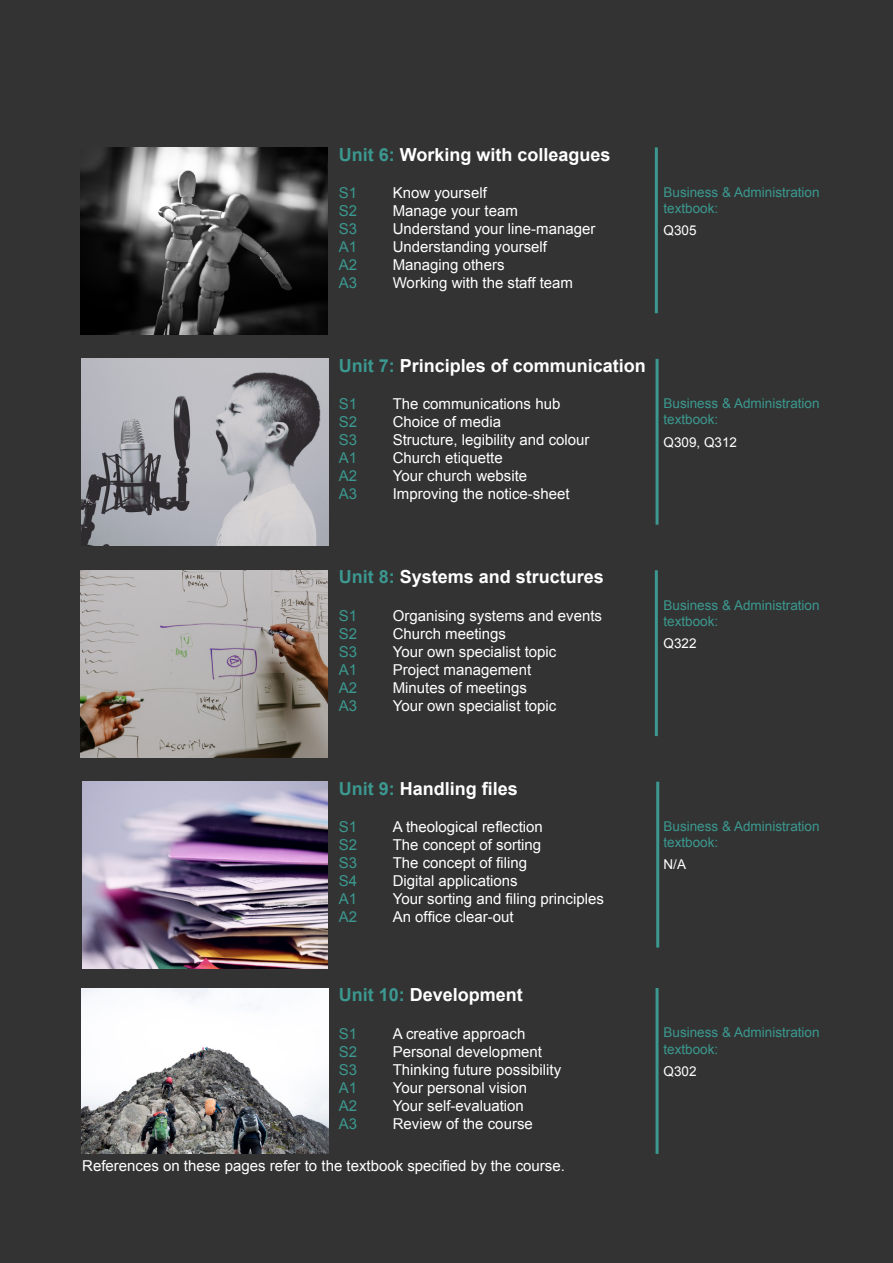
<style>
.page{position:relative;width:893px;height:1263px;background:#323332}
.page>*{position:absolute;margin:0;border:0;box-sizing:border-box;transform-origin:0 0}
.t1{font:700 18px "Arial";color:#fff}
.t2{font:15px "Arial";color:#fff}
.t3{font:15px "Arial";color:#3c9890}
.t4{font:13.5px/16.2px "Arial";color:#3c9890}
.t5{font:13.5px "Arial";color:#fff}
.s1{color:#3c9890}
</style>
<div class="page">
<hr style="left:655px;top:147px;width:3px;height:166px;background:#3c9890">
<img style="left:81px;top:147px;width:246px;height:187px">
<hr style="left:656px;top:359px;width:2px;height:166px;background:#3c9890">
<img style="left:81px;top:359px;width:247px;height:187px">
<hr style="left:655px;top:570px;width:3px;height:166px;background:#3c9890">
<img style="left:81px;top:570px;width:246px;height:187px">
<hr style="left:656px;top:782px;width:3px;height:165px;background:#3c9890">
<img style="left:82px;top:782px;width:245px;height:187px">
<hr style="left:656px;top:988px;width:2px;height:166px;background:#3c9890">
<img style="left:81px;top:988px;width:247px;height:166px">
<p class="t1" style="left:339px;top:142px;width:273px"><span class="s1">Unit 6:</span> Working with colleagues</p>
<p class="t3" style="left:339px;top:183px;width:20px">S1</p>
<p class="t2" style="left:393px;top:183px;width:96px">Know yourself</p>
<p class="t3" style="left:339px;top:201px;width:20px">S2</p>
<p class="t2" style="left:393px;top:201px;width:127px">Manage your team</p>
<p class="t3" style="left:339px;top:219px;width:20px">S3</p>
<p class="t2" style="left:393px;top:219px;width:204px">Understand your line-manager</p>
<p class="t3" style="left:339px;top:237px;width:20px">A1</p>
<p class="t2" style="left:393px;top:237px;width:156px">Understanding yourself</p>
<p class="t3" style="left:339px;top:255px;width:20px">A2</p>
<p class="t2" style="left:393px;top:255px;width:113px">Managing others</p>
<p class="t3" style="left:339px;top:273px;width:20px">A3</p>
<p class="t2" style="left:393px;top:273px;width:182px">Working with the staff team</p>
<p class="t4" style="left:663px;top:184px;width:158px">Business &amp; Administration textbook:</p>
<p class="t5" style="left:663px;top:222px;width:35px">Q305</p>
<p class="t1" style="left:339px;top:354px;width:309px"><span class="s1">Unit 7:</span> Principles of communication</p>
<p class="t3" style="left:339px;top:394px;width:20px">S1</p>
<p class="t2" style="left:393px;top:394px;width:169px">The communications hub</p>
<p class="t3" style="left:339px;top:412px;width:20px">S2</p>
<p class="t2" style="left:393px;top:412px;width:110px">Choice of media</p>
<p class="t3" style="left:339px;top:430px;width:20px">S3</p>
<p class="t2" style="left:393px;top:430px;width:198px">Structure, legibility and colour</p>
<p class="t3" style="left:339px;top:448px;width:20px">A1</p>
<p class="t2" style="left:393px;top:448px;width:112px">Church etiquette</p>
<p class="t3" style="left:339px;top:466px;width:20px">A2</p>
<p class="t2" style="left:393px;top:466px;width:136px">Your church website</p>
<p class="t3" style="left:339px;top:484px;width:20px">A3</p>
<p class="t2" style="left:393px;top:484px;width:178px">Improving the notice-sheet</p>
<p class="t4" style="left:663px;top:395px;width:158px">Business &amp; Administration textbook:</p>
<p class="t5" style="left:663px;top:433px;width:75px">Q309, Q312</p>
<p class="t1" style="left:339px;top:565px;width:267px"><span class="s1">Unit 8:</span> Systems and structures</p>
<p class="t3" style="left:339px;top:606px;width:20px">S1</p>
<p class="t2" style="left:393px;top:606px;width:211px">Organising systems and events</p>
<p class="t3" style="left:339px;top:624px;width:20px">S2</p>
<p class="t2" style="left:393px;top:624px;width:115px">Church meetings</p>
<p class="t3" style="left:339px;top:642px;width:20px">S3</p>
<p class="t2" style="left:393px;top:642px;width:165px">Your own specialist topic</p>
<p class="t3" style="left:339px;top:660px;width:20px">A1</p>
<p class="t2" style="left:393px;top:660px;width:140px">Project management</p>
<p class="t3" style="left:339px;top:678px;width:20px">A2</p>
<p class="t2" style="left:393px;top:678px;width:136px">Minutes of meetings</p>
<p class="t3" style="left:339px;top:696px;width:20px">A3</p>
<p class="t2" style="left:393px;top:696px;width:165px">Your own specialist topic</p>
<p class="t1" style="left:339px;top:777px;width:181px"><span class="s1">Unit 9:</span> Handling files</p>
<p class="t3" style="left:339px;top:817px;width:20px">S1</p>
<p class="t2" style="left:393px;top:817px;width:152px">A theological reflection</p>
<p class="t3" style="left:339px;top:835px;width:20px">S2</p>
<p class="t2" style="left:393px;top:835px;width:150px">The concept of sorting</p>
<p class="t3" style="left:339px;top:853px;width:20px">S3</p>
<p class="t2" style="left:393px;top:853px;width:136px">The concept of filing</p>
<p class="t3" style="left:339px;top:871px;width:20px">S4</p>
<p class="t2" style="left:393px;top:871px;width:127px">Digital applications</p>
<p class="t3" style="left:339px;top:889px;width:20px">A1</p>
<p class="t2" style="left:393px;top:889px;width:213px">Your sorting and filing principles</p>
<p class="t3" style="left:339px;top:907px;width:20px">A2</p>
<p class="t2" style="left:393px;top:907px;width:122px">An office clear-out</p>
<p class="t1" style="left:339px;top:983px;width:186px"><span class="s1">Unit 10:</span> Development</p>
<p class="t3" style="left:339px;top:1023px;width:20px">S1</p>
<p class="t2" style="left:393px;top:1023px;width:134px">A creative approach</p>
<p class="t3" style="left:339px;top:1041px;width:20px">S2</p>
<p class="t2" style="left:393px;top:1041px;width:151px">Personal development</p>
<p class="t3" style="left:339px;top:1059px;width:20px">S3</p>
<p class="t2" style="left:393px;top:1059px;width:170px">Thinking future possibility</p>
<p class="t3" style="left:339px;top:1077px;width:20px">A1</p>
<p class="t2" style="left:393px;top:1077px;width:136px">Your personal vision</p>
<p class="t3" style="left:339px;top:1095px;width:20px">A2</p>
<p class="t2" style="left:393px;top:1095px;width:133px">Your self-evaluation</p>
<p class="t3" style="left:339px;top:1113px;width:20px">A3</p>
<p class="t2" style="left:393px;top:1113px;width:142px">Review of the course</p>
<p class="t2" style="left:82px;top:1156px;width:484px">References on these pages refer to the textbook specified by the course.</p>
<p class="t4" style="left:663px;top:597px;width:158px">Business &amp; Administration textbook:</p>
<p class="t5" style="left:663px;top:634px;width:35px">Q322</p>
<p class="t4" style="left:663px;top:818px;width:158px">Business &amp; Administration textbook:</p>
<p class="t5" style="left:663px;top:856px;width:24px">N/A</p>
<p class="t4" style="left:663px;top:1025px;width:158px">Business &amp; Administration textbook:</p>
<p class="t5" style="left:663px;top:1062px;width:35px">Q302</p>
</div>
